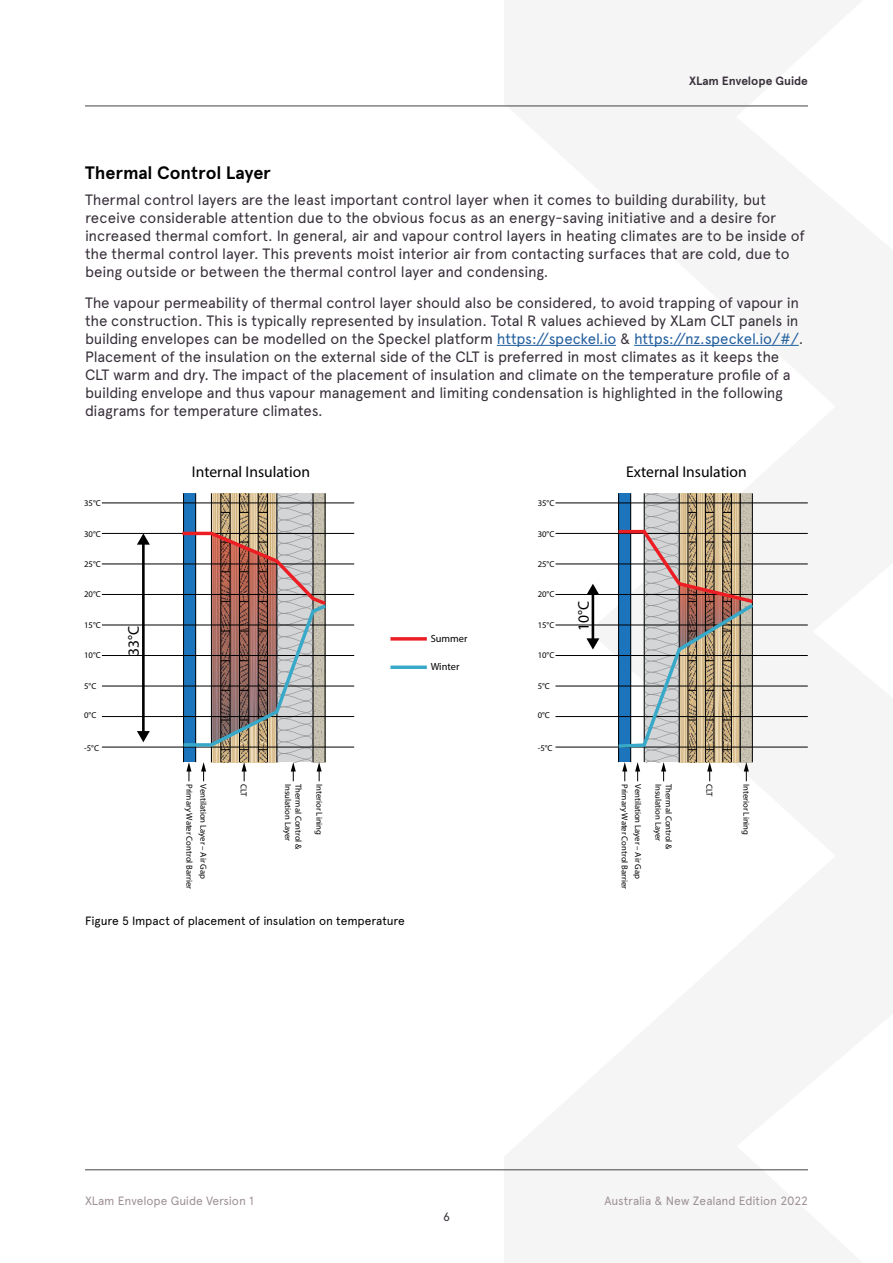
<style>
.page{position:relative;width:893px;height:1263px;background:#fff}
.page>*{position:absolute;margin:0;border:0;box-sizing:border-box;transform-origin:0 0}
.t1{font:700 18px "Apercu";color:#000}
.t2{font:15.6px "Myriad Pro";color:#000}
.t3{font:15px/18px "Apercu";letter-spacing:-.01em;color:#38303a}
.t4{font:12px "Apercu";letter-spacing:-.01em;color:#9d9097}
.t5{font:12px "Apercu";letter-spacing:-.01em;color:#000}
.t6{font:700 12px "Apercu";color:#38303a}
.t7{font:12px "Apercu";color:#38303a}
.t8{font:10.35px "Myriad Pro";color:#000}
.t9{font:8.7px "Myriad Pro";color:#000}
.s1{color:#215e9e}
</style>
<div class="page">
<hr style="left:85px;top:106px;width:723px;height:1px;background:#434144">
<hr style="left:85px;top:1169px;width:723px;height:1px;background:#434144">
<hr style="left:497px;top:345px;width:119px;height:1px;background:#215e9e">
<hr style="left:634px;top:345px;width:165px;height:1px;background:#215e9e">
<hr style="left:102px;top:747px;width:252px;height:1px;background:#000">
<hr style="left:102px;top:716px;width:252px;height:1px;background:#000">
<hr style="left:102px;top:686px;width:252px;height:1px;background:#000">
<hr style="left:102px;top:655px;width:252px;height:1px;background:#000">
<hr style="left:102px;top:625px;width:252px;height:1px;background:#000">
<hr style="left:102px;top:594px;width:252px;height:1px;background:#000">
<hr style="left:102px;top:564px;width:252px;height:1px;background:#000">
<hr style="left:102px;top:533px;width:252px;height:1px;background:#000">
<hr style="left:102px;top:503px;width:252px;height:1px;background:#000">
<hr style="left:555px;top:747px;width:253px;height:1px;background:#000">
<hr style="left:555px;top:716px;width:253px;height:1px;background:#000">
<hr style="left:555px;top:686px;width:253px;height:1px;background:#000">
<hr style="left:555px;top:655px;width:253px;height:1px;background:#000">
<hr style="left:555px;top:625px;width:253px;height:1px;background:#000">
<hr style="left:555px;top:594px;width:253px;height:1px;background:#000">
<hr style="left:555px;top:564px;width:253px;height:1px;background:#000">
<hr style="left:555px;top:533px;width:253px;height:1px;background:#000">
<hr style="left:555px;top:503px;width:253px;height:1px;background:#000">
<hr style="left:142px;top:543px;width:3px;height:190px;background:#000">
<svg style="left:137px;top:533px;width:13px;height:12px"></svg>
<svg style="left:137px;top:731px;width:13px;height:11px"></svg>
<hr style="left:592px;top:593px;width:2px;height:47px;background:#000">
<svg style="left:587px;top:584px;width:12px;height:10px"></svg>
<svg style="left:586px;top:638px;width:13px;height:11px"></svg>
<svg style="left:390px;top:637px;width:37px;height:4px"></svg>
<svg style="left:390px;top:665px;width:37px;height:4px"></svg>
<img style="left:179px;top:493px;width:151px;height:288px">
<svg style="left:615px;top:493px;width:142px;height:288px"></svg>
<p class="t6" style="left:689px;top:74px;width:120px">XLam Envelope Guide</p>
<p class="t1" style="left:85px;top:161px;width:187px">Thermal Control Layer</p>
<p class="t3" style="left:85px;top:191px;width:721px">Thermal control layers are the least important control layer when it comes to building durability, but receive considerable attention due to the obvious focus as an energy-saving initiative and a desire for increased thermal comfort. In general, air and vapour control layers in heating climates are to be inside of the thermal control layer. This prevents moist interior air from contacting surfaces that are cold, due to being outside or between the thermal control layer and condensing.</p>
<p class="t3" style="left:85px;top:293px;width:720px">The vapour permeability of thermal control layer should also be considered, to avoid trapping of vapour in the construction. This is typically represented by insulation. Total R values achieved by XLam CLT panels in building envelopes can be modelled on the Speckel platform <span class="s1">https://speckel.io</span> &amp; <span class="s1">https://nz.speckel.io/#/</span>.<br>Placement of the insulation on the external side of the CLT is preferred in most climates as it keeps the CLT warm and dry. The impact of the placement of insulation and climate on the temperature profile of a building envelope and thus vapour management and limiting condensation is highlighted in the following diagrams for temperature climates.</p>
<p class="t2" style="left:192px;top:462px;width:120px">Internal Insulation</p>
<p class="t2" style="left:626px;top:462px;width:122px">External Insulation</p>
<p class="t9" style="left:84px;top:497px;width:18px">35°C</p>
<p class="t9" style="left:538px;top:497px;width:18px">35°C</p>
<p class="t9" style="left:84px;top:528px;width:18px">30°C</p>
<p class="t9" style="left:538px;top:528px;width:18px">30°C</p>
<p class="t9" style="left:84px;top:559px;width:18px">25°C</p>
<p class="t9" style="left:538px;top:559px;width:18px">25°C</p>
<p class="t9" style="left:84px;top:589px;width:18px">20°C</p>
<p class="t9" style="left:538px;top:589px;width:18px">20°C</p>
<p class="t9" style="left:84px;top:620px;width:18px">15°C</p>
<p class="t9" style="left:84px;top:650px;width:18px">10°C</p>
<p class="t2" style="left:124px;top:655px;width:31px;rotate:-90deg">33°C</p>
<p class="t8" style="left:431px;top:632px;width:38px">Summer</p>
<p class="t8" style="left:431px;top:660px;width:30px">Winter</p>
<p class="t9" style="left:538px;top:620px;width:18px">15°C</p>
<p class="t9" style="left:538px;top:650px;width:18px">10°C</p>
<p class="t2" style="left:574px;top:631px;width:31px;rotate:-90deg">10°C</p>
<p class="t9" style="left:84px;top:681px;width:14px">5°C</p>
<p class="t9" style="left:538px;top:681px;width:14px">5°C</p>
<p class="t9" style="left:84px;top:710px;width:14px">0°C</p>
<p class="t9" style="left:538px;top:710px;width:14px">0°C</p>
<p class="t9" style="left:84px;top:742px;width:16px">-5°C</p>
<p class="t9" style="left:538px;top:742px;width:16px">-5°C</p>
<p class="t9" style="left:195px;top:784px;width:106px;rotate:90deg">Primary Water Control Barrier</p>
<p class="t9" style="left:209px;top:784px;width:97px;rotate:90deg">Ventilation Layer – Air Gap</p>
<p class="t9" style="left:249px;top:784px;width:14px;rotate:90deg">CLT</p>
<p class="t9" style="left:293px;top:784px;width:58px;rotate:90deg">Insulation Layer</p>
<p class="t9" style="left:304px;top:784px;width:67px;rotate:90deg">Thermal Control &amp;</p>
<p class="t9" style="left:325px;top:784px;width:52px;rotate:90deg">Interior Lining</p>
<p class="t9" style="left:630px;top:784px;width:106px;rotate:90deg">Primary Water Control Barrier</p>
<p class="t9" style="left:643px;top:784px;width:97px;rotate:90deg">Ventilation Layer – Air Gap</p>
<p class="t9" style="left:664px;top:784px;width:58px;rotate:90deg">Insulation Layer</p>
<p class="t9" style="left:674px;top:784px;width:67px;rotate:90deg">Thermal Control &amp;</p>
<p class="t9" style="left:715px;top:784px;width:14px;rotate:90deg">CLT</p>
<p class="t9" style="left:752px;top:784px;width:52px;rotate:90deg">Interior Lining</p>
<p class="t5" style="left:85px;top:914px;width:321px">Figure 5 Impact of placement of insulation on temperature</p>
<p class="t4" style="left:85px;top:1193px;width:170px">XLam Envelope Guide Version 1</p>
<p class="t4" style="left:604px;top:1193px;width:205px">Australia &amp; New Zealand Edition 2022</p>
<p class="t7" style="left:443px;top:1209px;width:8px">6</p>
</div>
